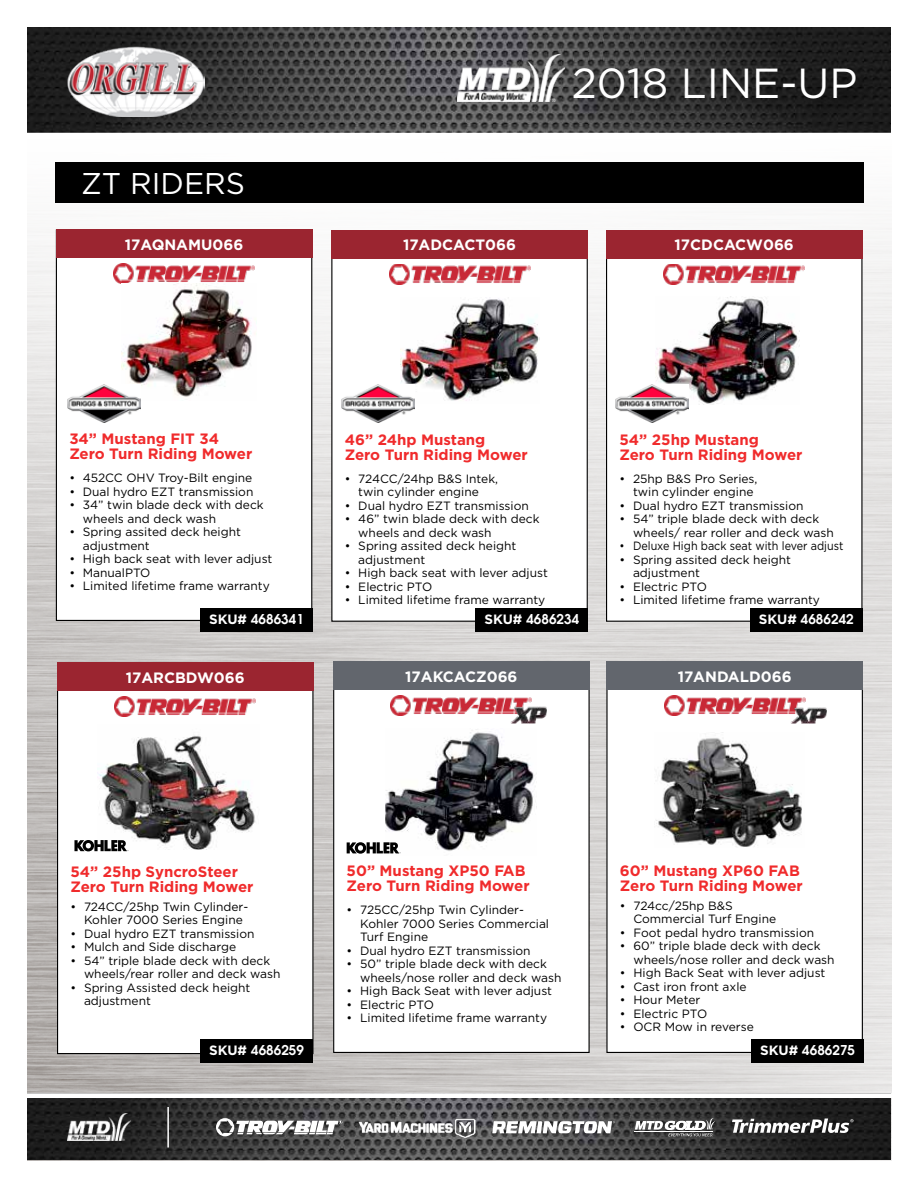
<style>
.page{position:relative;width:918px;height:1188px;background:#fff}
.page>*{position:absolute;margin:0;border:0;box-sizing:border-box;transform-origin:0 0}
.t1{font:42px "Gotham";color:#fff}
.t2{font:30px "Gotham";color:#fff}
.t3{font:700 15px/15px "Gotham";color:#f02b2c}
.t4{font:700 15px "Gotham";color:#fff}
.t5{font:600 13.5px "Avant Garde";color:#fff}
.t6{font:12px/13.5px "Gotham";color:#000}
.t7{font:12px "Gotham";color:#000;scale:.9 1}
.s1{font-family:"Gotham";font-weight:700}
</style>
<div class="page">
<img style="left:27px;top:202px;width:864px;height:959px">
<img style="left:27px;top:27px;width:864px;height:106px">
<img style="left:27px;top:1098px;width:864px;height:62px">
<div style="left:55px;top:162px;width:809px;height:40px;background:#000"></div>
<img style="left:68px;top:1114px;width:63px;height:27px">
<svg style="left:216px;top:1118px;width:126px;height:18px"></svg>
<svg style="left:492px;top:1121px;width:123px;height:12px"></svg>
<svg style="left:635px;top:1118px;width:80px;height:19px"></svg>
<svg style="left:732px;top:1119px;width:122px;height:14px"></svg>
<hr style="left:167px;top:1107px;width:2px;height:41px;background:#fff">
<img style="left:357px;top:1118px;width:122px;height:22px">
<div style="left:571px;top:64px;width:310px;height:60px;background:#000;opacity:.75"></div>
<hr style="left:0;top:1094px;width:904px;height:4px;background:#fff">
<img style="left:457px;top:55px;width:107px;height:46px">
<img style="left:65px;top:45px;width:140px;height:72px">
<div style="left:607px;top:662px;width:255px;height:390px;background:#fff"></div>
<div style="left:606px;top:662px;width:257px;height:28px;background:#62666d"></div>
<img style="left:664px;top:695px;width:141px;height:21px">
<img style="left:656px;top:732px;width:146px;height:115px">
<div style="left:752px;top:1040px;width:112px;height:23px;background:#000"></div>
<img style="left:791px;top:707px;width:35px;height:16px">
<div style="left:334px;top:662px;width:255px;height:390px;background:#fff"></div>
<img style="left:385px;top:729px;width:149px;height:122px">
<div style="left:333px;top:662px;width:257px;height:28px;background:#62666d"></div>
<img style="left:391px;top:695px;width:141px;height:21px">
<svg style="left:347px;top:842px;width:54px;height:12px"></svg>
<img style="left:511px;top:707px;width:35px;height:16px">
<div style="left:58px;top:663px;width:255px;height:391px;background:#fff"></div>
<div style="left:57px;top:663px;width:257px;height:28px;background:#9b2530"></div>
<img style="left:115px;top:696px;width:141px;height:21px">
<img style="left:99px;top:735px;width:157px;height:115px">
<svg style="left:74px;top:840px;width:55px;height:11px"></svg>
<div style="left:200px;top:1039px;width:113px;height:23px;background:#000"></div>
<div style="left:607px;top:231px;width:255px;height:390px;background:#fff"></div>
<div style="left:606px;top:230px;width:256px;height:28px;background:#9b2530"></div>
<img style="left:664px;top:264px;width:141px;height:20px">
<img style="left:656px;top:296px;width:143px;height:108px">
<div style="left:332px;top:231px;width:255px;height:390px;background:#fff"></div>
<div style="left:331px;top:230px;width:257px;height:28px;background:#9b2530"></div>
<img style="left:400px;top:297px;width:140px;height:106px">
<img style="left:389px;top:264px;width:141px;height:20px">
<div style="left:476px;top:608px;width:112px;height:24px;background:#000"></div>
<div style="left:750px;top:608px;width:112px;height:24px;background:#000"></div>
<div style="left:56px;top:230px;width:256px;height:390px;background:#fff"></div>
<div style="left:56px;top:230px;width:256px;height:28px;background:#9b2530"></div>
<img style="left:114px;top:263px;width:141px;height:21px">
<img style="left:122px;top:284px;width:130px;height:116px">
<img style="left:616px;top:385px;width:72px;height:38px">
<img style="left:342px;top:385px;width:72px;height:38px">
<img style="left:68px;top:385px;width:72px;height:38px">
<div style="left:200px;top:608px;width:113px;height:24px;background:#000"></div>
<h2 class="t2" style="left:81px;top:164px;width:166px">ZT RIDERS</h2>
<p class="t4" style="left:125px;top:234px;width:120px">17AQNAMU066</p>
<p class="t4" style="left:403px;top:235px;width:115px">17ADCACT066</p>
<h1 class="t1" style="left:572px;top:56px;width:287px">2018 LINE-UP</h1>
<p class="t4" style="left:675px;top:235px;width:121px">17CDCACW066</p>
<p class="t3" style="left:69px;top:431px;width:184px">34” Mustang FIT 34<br>Zero Turn Riding Mower</p>
<p class="t6" style="left:69px;top:471px;width:184px">• 452CC OHV Troy-Bilt engine</p>
<p class="t6" style="left:69px;top:484px;width:186px">• Dual hydro EZT transmission</p>
<p class="t6" style="left:83px;top:498px;width:182px;text-indent:-14px">• 34” twin blade deck with deck wheels and deck wash</p>
<p class="t6" style="left:83px;top:525px;width:160px;text-indent:-14px">• Spring assited deck height adjustment</p>
<p class="t6" style="left:69px;top:552px;width:205px">• High back seat with lever adjust</p>
<p class="t6" style="left:69px;top:565px;width:83px">• ManualPTO</p>
<p class="t6" style="left:69px;top:579px;width:202px">• Limited lifetime frame warranty</p>
<p class="t5" style="left:209px;top:610px;width:96px"><span class="s1">SKU#</span> 4686341</p>
<p class="t4" style="left:126px;top:667px;width:120px">17ARCBDW066</p>
<p class="t3" style="left:345px;top:432px;width:184px">46” 24hp Mustang<br>Zero Turn Riding Mower</p>
<p class="t6" style="left:345px;top:472px;width:155px;text-align:center">• 724CC/24hp B&amp;S Intek, twin cylinder engine</p>
<p class="t6" style="left:345px;top:499px;width:186px">• Dual hydro EZT transmission</p>
<p class="t6" style="left:358px;top:512px;width:183px;text-indent:-14px">• 46” twin blade deck with deck wheels and deck wash</p>
<p class="t6" style="left:358px;top:539px;width:160px;text-indent:-14px">• Spring assited deck height adjustment</p>
<p class="t6" style="left:345px;top:566px;width:205px">• High back seat with lever adjust</p>
<p class="t6" style="left:345px;top:580px;width:89px">• Electric PTO</p>
<p class="t6" style="left:345px;top:593px;width:202px">• Limited lifetime frame warranty</p>
<p class="t5" style="left:484px;top:610px;width:96px"><span class="s1">SKU#</span> 4686234</p>
<p class="t5" style="left:759px;top:610px;width:96px"><span class="s1">SKU#</span> 4686242</p>
<p class="t3" style="left:619px;top:432px;width:184px">54” 25hp Mustang<br>Zero Turn Riding Mower</p>
<p class="t6" style="left:633px;top:472px;width:126px;text-indent:-14px">• 25hp B&amp;S Pro Series, twin cylinder engine</p>
<p class="t6" style="left:620px;top:499px;width:186px">• Dual hydro EZT transmission</p>
<p class="t6" style="left:633px;top:512px;width:202px;text-indent:-14px">• 54” triple blade deck with deck wheels/ rear roller and deck wash</p>
<p class="t7" style="left:620px;top:538px;width:250px">• Deluxe High back seat with lever adjust</p>
<p class="t6" style="left:633px;top:553px;width:160px;text-indent:-14px">• Spring assited deck height adjustment</p>
<p class="t6" style="left:620px;top:580px;width:89px">• Electric PTO</p>
<p class="t6" style="left:620px;top:593px;width:202px">• Limited lifetime frame warranty</p>
<p class="t4" style="left:405px;top:666px;width:114px">17AKCACZ066</p>
<p class="t4" style="left:678px;top:666px;width:115px">17ANDALD066</p>
<p class="t3" style="left:71px;top:864px;width:184px">54” 25hp SyncroSteer<br>Zero Turn Riding Mower</p>
<p class="t6" style="left:84px;top:899px;width:166px;text-indent:-14px">• 724CC/25hp Twin Cylinder-<br>Kohler 7000 Series Engine</p>
<p class="t6" style="left:70px;top:926px;width:186px">• Dual hydro EZT transmission</p>
<p class="t6" style="left:70px;top:940px;width:167px">• Mulch and Side discharge</p>
<p class="t6" style="left:84px;top:953px;width:198px;text-indent:-14px">• 54” triple blade deck with deck wheels/rear roller and deck wash</p>
<p class="t6" style="left:84px;top:980px;width:168px;text-indent:-14px">• Spring Assisted deck height adjustment</p>
<p class="t5" style="left:209px;top:1041px;width:96px"><span class="s1">SKU#</span> 4686259</p>
<p class="t3" style="left:347px;top:863px;width:184px">50” Mustang XP50 FAB<br>Zero Turn Riding Mower</p>
<p class="t6" style="left:360px;top:903px;width:190px;text-indent:-14px">• 725CC/25hp Twin Cylinder-<br>Kohler 7000 Series Commercial<br>Turf Engine</p>
<p class="t6" style="left:347px;top:943px;width:186px">• Dual hydro EZT transmission</p>
<p class="t6" style="left:360px;top:957px;width:203px;text-indent:-14px">• 50” triple blade deck with deck wheels/nose roller and deck wash</p>
<p class="t6" style="left:347px;top:984px;width:207px">• High Back Seat with lever adjust</p>
<p class="t6" style="left:347px;top:997px;width:89px">• Electric PTO</p>
<p class="t6" style="left:347px;top:1011px;width:202px">• Limited lifetime frame warranty</p>
<p class="t3" style="left:620px;top:863px;width:184px">60” Mustang XP60 FAB<br>Zero Turn Riding Mower</p>
<p class="t6" style="left:633px;top:898px;width:144px;text-indent:-14px">• 724cc/25hp B&amp;S<br>Commercial Turf Engine</p>
<p class="t6" style="left:620px;top:925px;width:196px">• Foot pedal hydro transmission</p>
<p class="t6" style="left:633px;top:939px;width:203px;text-indent:-14px">• 60” triple blade deck with deck wheels/nose roller and deck wash</p>
<p class="t6" style="left:620px;top:966px;width:207px">• High Back Seat with lever adjust</p>
<p class="t6" style="left:620px;top:979px;width:128px">• Cast iron front axle</p>
<p class="t6" style="left:620px;top:993px;width:82px">• Hour Meter</p>
<p class="t6" style="left:620px;top:1006px;width:89px">• Electric PTO</p>
<p class="t6" style="left:620px;top:1020px;width:135px">• OCR Mow in reverse</p>
<p class="t5" style="left:760px;top:1042px;width:96px"><span class="s1">SKU#</span> 4686275</p>
</div>
